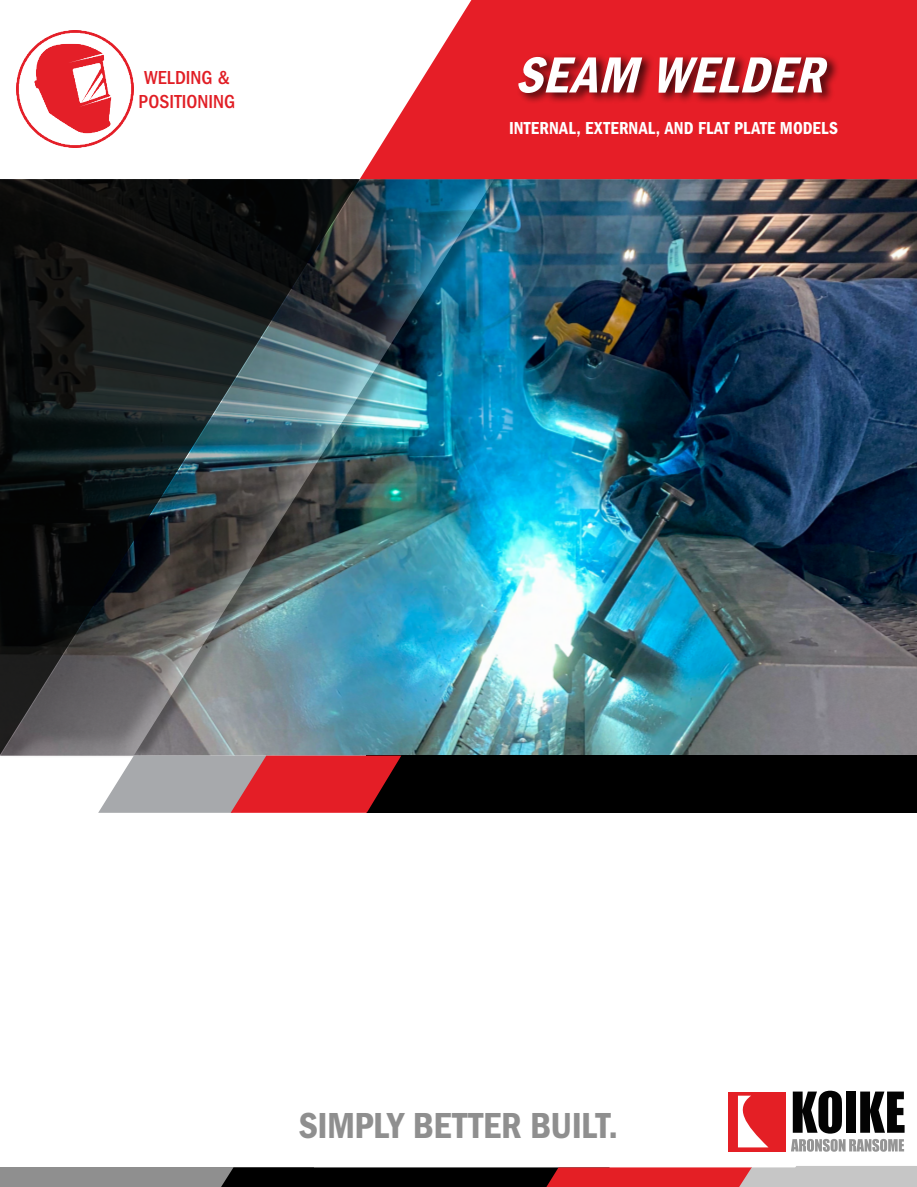
<style>
.page{position:relative;width:917px;height:1187px;background:#fff}
.page>*{position:absolute;margin:0;border:0;box-sizing:border-box;transform-origin:0 0}
.t1{font:italic 52.5px "Franklin Gothic LT Pro Cn Dm";color:#fff}
.t2{font:37.5px "Franklin Gothic LT Pro Cn Dm";letter-spacing:-.015em;color:#8f8f8f}
.t3{font:500 condensed 19.5px "Franklin Gothic LT Pro";color:#e11e25}
.t4{font:18px "Franklin Gothic LT Pro Cn Dm";letter-spacing:.01em;color:#fff}
</style>
<div class="page">
<svg style="left:728px;top:1090px;width:177px;height:62px"></svg>
<div style="left:0;top:1167px;width:314px;height:20px;background:#8f8f8f"></div>
<svg style="left:221px;top:1166px;width:696px;height:21px;background:#794648"></svg>
<img style="left:513px;top:179px;width:404px;height:577px">
<img style="left:499px;top:179px;width:14px;height:577px">
<img style="left:360px;top:179px;width:137px;height:577px">
<img style="left:0;top:179px;width:360px;height:577px">
<div style="left:366px;top:756px;width:551px;height:57px;background:#000"></div>
<svg style="left:98px;top:756px;width:303px;height:57px;background:#be666b"></svg>
<img style="left:16px;top:31px;width:117px;height:117px">
<svg style="left:360px;top:0;width:557px;height:179px;background:#e93941"></svg>
<div style="left:516px;top:52px;width:325px;height:53px;background:#000;opacity:.75"></div>
<p class="t3" style="left:144px;top:67px;width:87px">WELDING &amp;</p>
<p class="t3" style="left:139px;top:90px;width:98px">POSITIONING</p>
<p class="t1" style="left:515px;top:45px;width:324px">SEAM WELDER</p>
<p class="t4" style="left:509px;top:118px;width:330px">INTERNAL, EXTERNAL, AND FLAT PLATE MODELS</p>
<p class="t2" style="left:299px;top:1104px;width:321px">SIMPLY BETTER BUILT.</p>
</div>
